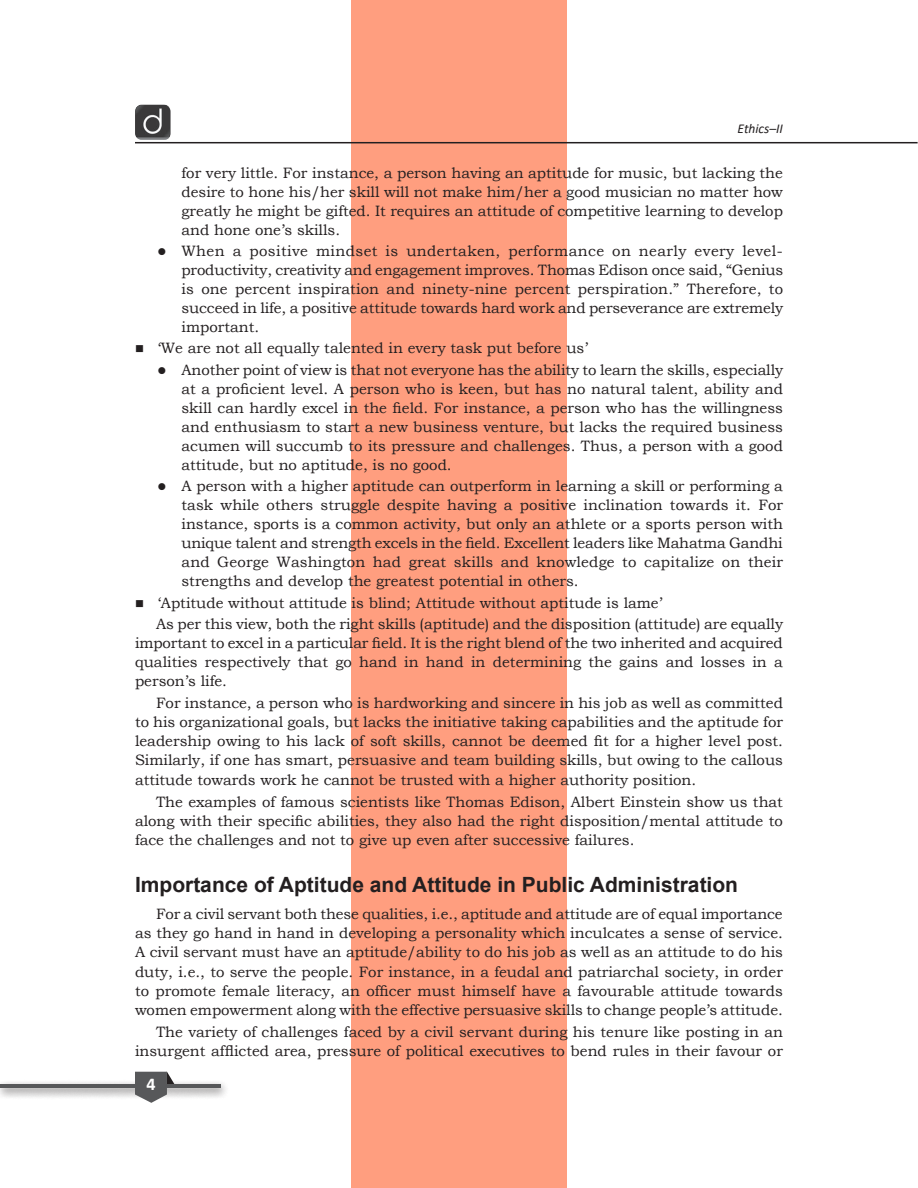
<style>
.page{position:relative;width:918px;height:1188px;background:#fff}
.page>*{position:absolute;margin:0;border:0;box-sizing:border-box;transform-origin:0 0}
.t1{font:700 21px "Arial";color:#231f20}
.t2{font:700 18px "Calibri";color:#fff}
.t3{font:15px/19px "Bookman Old Style";color:#231f20;text-align:justify}
.t4{font:italic 13.5px "Calibri";color:#231f20}
</style>
<div class="page">
<div style="left:351px;top:0;width:216px;height:1188px;background:#ff9e7f"></div>
<div style="left:0;top:1079px;width:230px;height:21px;background:#231f20;opacity:.75"></div>
<hr style="left:0;top:1084px;width:220px;height:3px;background:#57585a">
<svg style="left:135px;top:1072px;width:39px;height:31px"></svg>
<hr style="left:135px;top:142px;width:783px;height:1px;background:#231f20">
<img style="left:135px;top:105px;width:36px;height:35px">
<p class="t4" style="left:738px;top:120px;width:47px">Ethics–II</p>
<p class="t3" style="left:182px;top:164px;width:603px">for very little. For instance, a person having an aptitude for music, but lacking the desire to hone his/her skill will not make him/her a good musician no matter how greatly he might be gifted. It requires an attitude of competitive learning to develop and hone one’s skills.</p>
<p class="t3" style="left:182px;top:241px;width:603px">When a positive mindset is undertaken, performance on nearly every level&shy;productivity, creativity and engagement improves. Thomas Edison once said, “Genius is one percent inspiration and ninety-nine percent perspiration.” Therefore, to succeed in life, a positive attitude towards hard work and perseverance are extremely important.</p>
<p class="t3" style="left:182px;top:338px;width:603px;line-height:21.1px;text-indent:-24px">‘We are not all equally talented in every task put before us’<br>Another point of view is that not everyone has the ability to learn the skills, especially</p>
<p class="t3" style="left:182px;top:379px;width:603px">at a proficient level. A person who is keen, but has no natural talent, ability and skill can hardly excel in the field. For instance, a person who has the willingness and enthusiasm to start a new business venture, but lacks the required business acumen will succumb to its pressure and challenges. Thus, a person with a good attitude, but no aptitude, is no good.</p>
<p class="t3" style="left:182px;top:477px;width:603px">A person with a higher aptitude can outperform in learning a skill or performing a task while others struggle despite having a positive inclination towards it. For instance, sports is a common activity, but only an athlete or a sports person with unique talent and strength excels in the field. Excellent leaders like Mahatma Gandhi and George Washington had great skills and knowledge to capitalize on their strengths and develop the greatest potential in others.</p>
<p class="t3" style="left:156px;top:592px;width:629px;line-height:21.1px">‘Aptitude without attitude is blind; Attitude without aptitude is lame’<br>As per this view, both the right skills (aptitude) and the disposition (attitude) are equally</p>
<p class="t3" style="left:135px;top:633px;width:649px">important to excel in a particular field. It is the right blend of the two inherited and acquired qualities respectively that go hand in hand in determining the gains and losses in a person’s life.</p>
<p class="t3" style="left:135px;top:694px;width:650px;text-indent:21px">For instance, a person who is hardworking and sincere in his job as well as committed to his organizational goals, but lacks the initiative taking capabilities and the aptitude for leadership owing to his lack of soft skills, cannot be deemed fit for a higher level post.<br>Similarly, if one has smart, persuasive and team building skills, but owing to the callous attitude towards work he cannot be trusted with a higher authority position.</p>
<p class="t3" style="left:135px;top:792px;width:650px;text-indent:21px">The examples of famous scientists like Thomas Edison, Albert Einstein show us that along with their specific abilities, they also had the right disposition/mental attitude to face the challenges and not to give up even after successive failures.</p>
<h1 class="t1" style="left:135px;top:870px;width:605px">Importance of Aptitude and Attitude in Public Administration</h1>
<p class="t3" style="left:135px;top:905px;width:650px;text-indent:21px">For a civil servant both these qualities, i.e., aptitude and attitude are of equal importance as they go hand in hand in developing a personality which inculcates a sense of service.<br>A civil servant must have an aptitude/ability to do his job as well as an attitude to do his duty, i.e., to serve the people. For instance, in a feudal and patriarchal society, in order to promote female literacy, an officer must himself have a favourable attitude towards women empowerment along with the effective persuasive skills to change people’s attitude.</p>
<p class="t3" style="left:135px;top:1022px;width:649px;text-align:right">The variety of challenges faced by a civil servant during his tenure like posting in an insurgent afflicted area, pressure of political executives to bend rules in their favour or</p>
<p class="t2" style="left:147px;top:1072px;width:11px">4</p>
</div>
